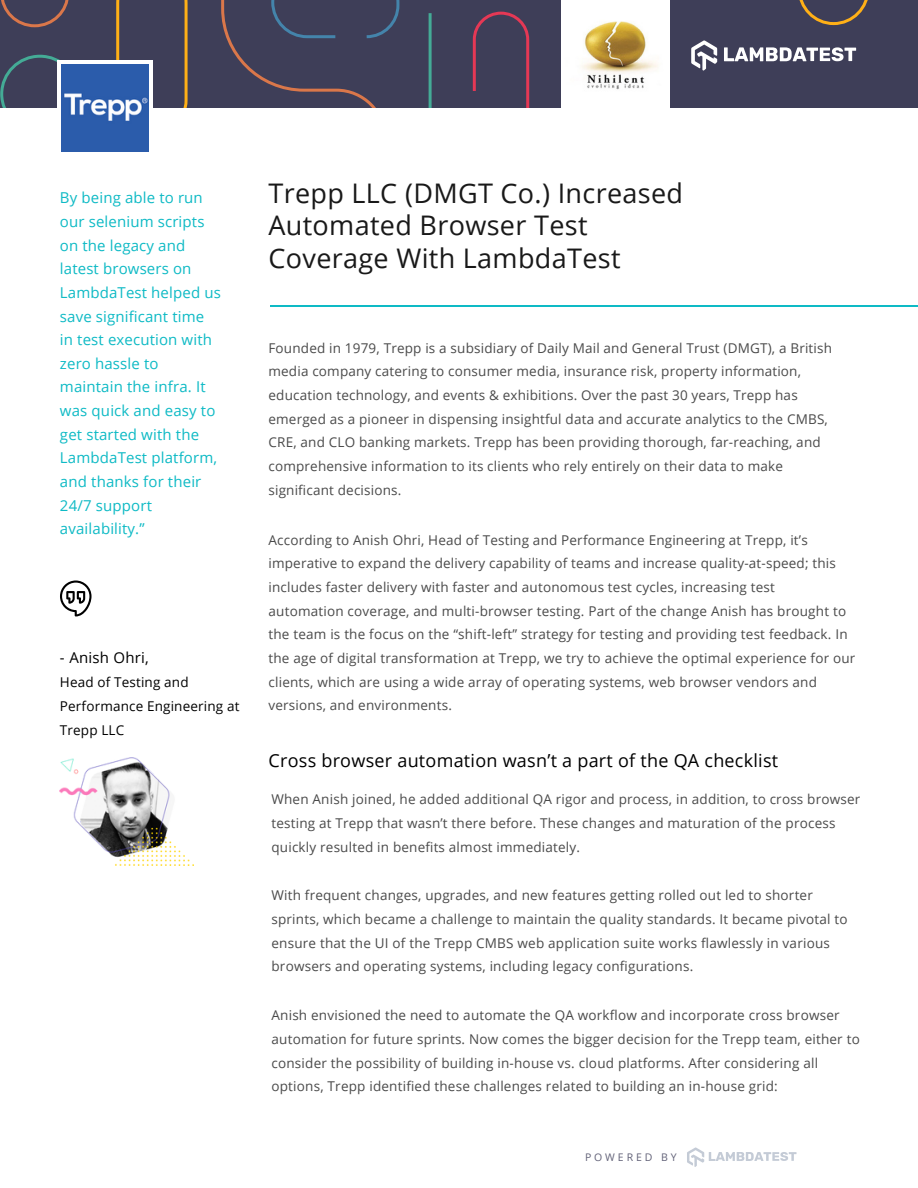
<style>
.page{position:relative;width:918px;height:1188px;background:#fff}
.page>*{position:absolute;margin:0;border:0;box-sizing:border-box;transform-origin:0 0}
.t1{font:27px/32.7px "Open Sans";letter-spacing:.01em;color:#191919}
.t2{font:18px "Open Sans";letter-spacing:.015em;color:#000}
.t3{font:15px/23.7px "Open Sans";letter-spacing:.01em;color:#0ebac5}
.t4{font:15px "Open Sans";letter-spacing:.015em;color:#000}
.t5{font:13.5px/23.7px "Open Sans";letter-spacing:.015em;color:#4a4a4a}
.t6{font:13.5px/23.7px "Open Sans";letter-spacing:.01em;color:#000}
.t7{font:10.5px "Open Sans";letter-spacing:.28em;color:#626278}
</style>
<div class="page">
<svg style="left:60px;top:580px;width:32px;height:37px"></svg>
<svg style="left:76px;top:590px;width:11px;height:15px"></svg>
<svg style="left:65px;top:590px;width:11px;height:15px"></svg>
<hr style="left:270px;top:306px;width:648px;height:1px;background:#0ebac5">
<svg style="left:687px;top:1147px;width:110px;height:20px"></svg>
<div style="left:0;top:0;width:918px;height:109px;background:#3e3e58"></div>
<svg style="left:0;top:54px;width:55px;height:55px"></svg>
<svg style="left:799px;top:0;width:69px;height:26px"></svg>
<svg style="left:1px;top:0;width:68px;height:28px"></svg>
<svg style="left:427px;top:10px;width:151px;height:99px"></svg>
<svg style="left:116px;top:0;width:283px;height:109px"></svg>
<svg style="left:691px;top:40px;width:166px;height:31px"></svg>
<div style="left:55px;top:58px;width:99px;height:99px;background:#fff"></div>
<div style="left:60px;top:63px;width:90px;height:90px;background:#2b5cab"></div>
<img style="left:60px;top:757px;width:134px;height:108px">
<img style="left:64px;top:93px;width:84px;height:28px">
<img style="left:562px;top:0;width:108px;height:108px">
<p class="t3" style="left:60px;top:186px;width:162px">By being able to run our selenium scripts on the legacy and latest browsers on<br>LambdaTest helped us save significant time in test execution with zero hassle to maintain the infra. It was quick and easy to get started with the<br>LambdaTest platform, and thanks for their<br>24/7 support availability.”</p>
<p class="t4" style="left:60px;top:647px;width:90px">- Anish Ohri,</p>
<p class="t6" style="left:60px;top:670px;width:181px">Head of Testing and<br>Performance Engineering at<br>Trepp LLC</p>
<h1 class="t1" style="left:269px;top:176px;width:416px">Trepp LLC (DMGT Co.) Increased<br>Automated Browser Test<br>Coverage With LambdaTest</h1>
<p class="t5" style="left:269px;top:336px;width:565px">Founded in 1979, Trepp is a subsidiary of Daily Mail and General Trust (DMGT), a British media company catering to consumer media, insurance risk, property information, education technology, and events &amp; exhibitions. Over the past 30 years, Trepp has emerged as a pioneer in dispensing insightful data and accurate analytics to the CMBS, CRE, and CLO banking markets. Trepp has been providing thorough, far-reaching, and comprehensive information to its clients who rely entirely on their data to make significant decisions.</p>
<p class="t5" style="left:269px;top:528px;width:588px">According to Anish Ohri, Head of Testing and Performance Engineering at Trepp, it’s imperative to expand the delivery capability of teams and increase quality-at-speed; this includes faster delivery with faster and autonomous test cycles, increasing test<br>automation coverage, and multi-browser testing. Part of the change Anish has brought to the team is the focus on the “shift-left” strategy for testing and providing test feedback. In the age of digital transformation at Trepp, we try to achieve the optimal experience for our clients, which are using a wide array of operating systems, web browser vendors and versions, and environments.</p>
<h2 class="t2" style="left:269px;top:748px;width:511px">Cross browser automation wasn’t a part of the QA checklist</h2>
<p class="t5" style="left:271px;top:787px;width:590px">When Anish joined, he added additional QA rigor and process, in addition, to cross browser testing at Trepp that wasn’t there before. These changes and maturation of the process quickly resulted in benefits almost immediately.</p>
<p class="t5" style="left:271px;top:883px;width:578px">With frequent changes, upgrades, and new features getting rolled out led to shorter sprints, which became a challenge to maintain the quality standards. It became pivotal to ensure that the UI of the Trepp CMBS web application suite works flawlessly in various browsers and operating systems, including legacy configurations.</p>
<p class="t5" style="left:271px;top:1003px;width:590px">Anish envisioned the need to automate the QA workflow and incorporate cross browser automation for future sprints. Now comes the bigger decision for the Trepp team, either to consider the possibility of building in-house vs. cloud platforms. After considering all options, Trepp identified these challenges related to building an in-house grid:</p>
<p class="t7" style="left:585px;top:1150px;width:93px">POWERED BY</p>
</div>
